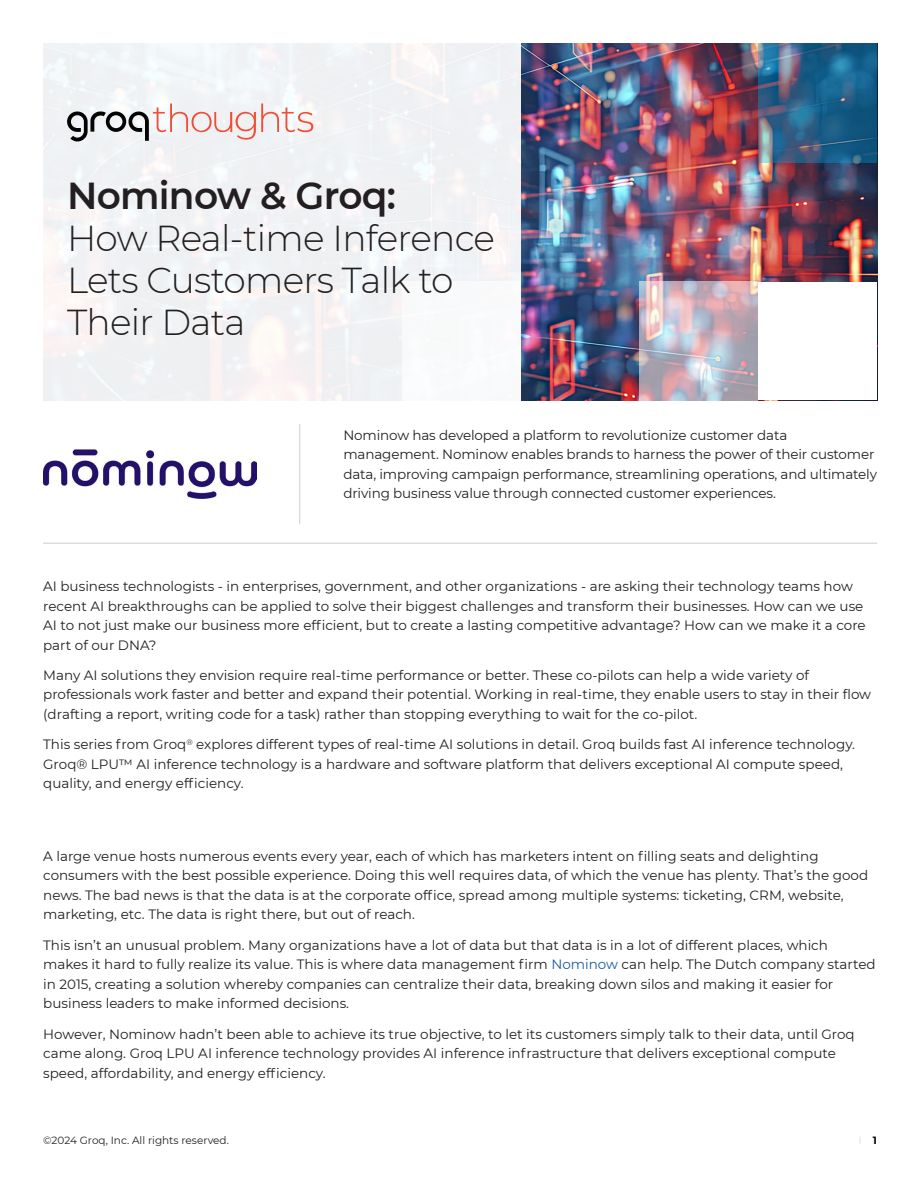
<style>
.page{position:relative;width:918px;height:1188px;background:#fff}
.page>*{position:absolute;margin:0;border:0;box-sizing:border-box;transform-origin:0 0}
.t1{font:600 37.5px "Montserrat";letter-spacing:-.02em;color:#231f20}
.t2{font:300 36px/42px "Montserrat";letter-spacing:-.02em;color:#231f20}
.t3{font:13.5px/19.5px "Montserrat";color:#231f20}
.t4{font:10.5px "Montserrat";color:#231f20}
.s1{color:#175d9e}
</style>
<div class="page">
<img style="left:521px;top:43px;width:356px;height:357px">
<div style="left:43px;top:41px;width:478px;height:367px;background:linear-gradient(to right,#f2f3f5,#f2f2f5)"></div>
<div style="left:402px;top:281px;width:119px;height:119px;background:#fff"></div>
<svg style="left:640px;top:281px;width:118px;height:119px;background:#c3b6c0"></svg>
<svg style="left:758px;top:43px;width:119px;height:119px;background:#2d648a"></svg>
<div style="left:758px;top:282px;width:119px;height:118px;background:#fff"></div>
<svg style="left:67px;top:103px;width:246px;height:39px"></svg>
<img style="left:43px;top:449px;width:213px;height:50px">
<hr style="left:43px;top:543px;width:834px;height:1px;background:#ceccca">
<hr style="left:299px;top:424px;width:1px;height:100px;background:#ceccca">
<h1 class="t1" style="left:67px;top:180px;width:330px">Nominow &amp; Groq:</h1>
<h2 class="t2" style="left:67px;top:217px;width:430px">How Real-time Inference<br>Lets Customers Talk to<br>Their Data</h2>
<p class="t3" style="left:343px;top:426px;width:535px">Nominow has developed a platform to revolutionize customer data management. Nominow enables brands to harness the power of their customer data, improving campaign performance, streamlining operations, and ultimately driving business value through connected customer experiences.</p>
<p class="t3" style="left:43px;top:578px;width:824px">AI business technologists - in enterprises, government, and other organizations - are asking their technology teams how recent AI breakthroughs can be applied to solve their biggest challenges and transform their businesses. How can we use AI to not just make our business more efficient, but to create a lasting competitive advantage? How can we make it a core part of our DNA?</p>
<p class="t3" style="left:43px;top:666px;width:829px">Many AI solutions they envision require real-time performance or better. These co-pilots can help a wide variety of professionals work faster and better and expand their potential. Working in real-time, they enable users to stay in their flow (drafting a report, writing code for a task) rather than stopping everything to wait for the co-pilot.</p>
<p class="t3" style="left:43px;top:736px;width:813px">This series from Groq<sup>®</sup> explores different types of real-time AI solutions in detail. Groq builds fast AI inference technology.<br>Groq® LPU™ AI inference technology is a hardware and software platform that delivers exceptional AI compute speed, quality, and energy efficiency.</p>
<p class="t3" style="left:43px;top:846px;width:826px">A large venue hosts numerous events every year, each of which has marketers intent on filling seats and delighting consumers with the best possible experience. Doing this well requires data, of which the venue has plenty. That’s the good news. The bad news is that the data is at the corporate office, spread among multiple systems: ticketing, CRM, website, marketing, etc. The data is right there, but out of reach.</p>
<p class="t3" style="left:43px;top:936px;width:834px">This isn’t an unusual problem. Many organizations have a lot of data but that data is in a lot of different places, which makes it hard to fully realize its value. This is where data management firm <span class="s1">Nominow</span> can help. The Dutch company started in 2015, creating a solution whereby companies can centralize their data, breaking down silos and making it easier for business leaders to make informed decisions.</p>
<p class="t3" style="left:43px;top:1025px;width:813px">However, Nominow hadn’t been able to achieve its true objective, to let its customers simply talk to their data, until Groq came along. Groq LPU AI inference technology provides AI inference infrastructure that delivers exceptional compute speed, affordability, and energy efficiency.</p>
<p class="t4" style="left:43px;top:1136px;width:187px">©2024 Groq, Inc. All rights reserved.</p>
</div>
